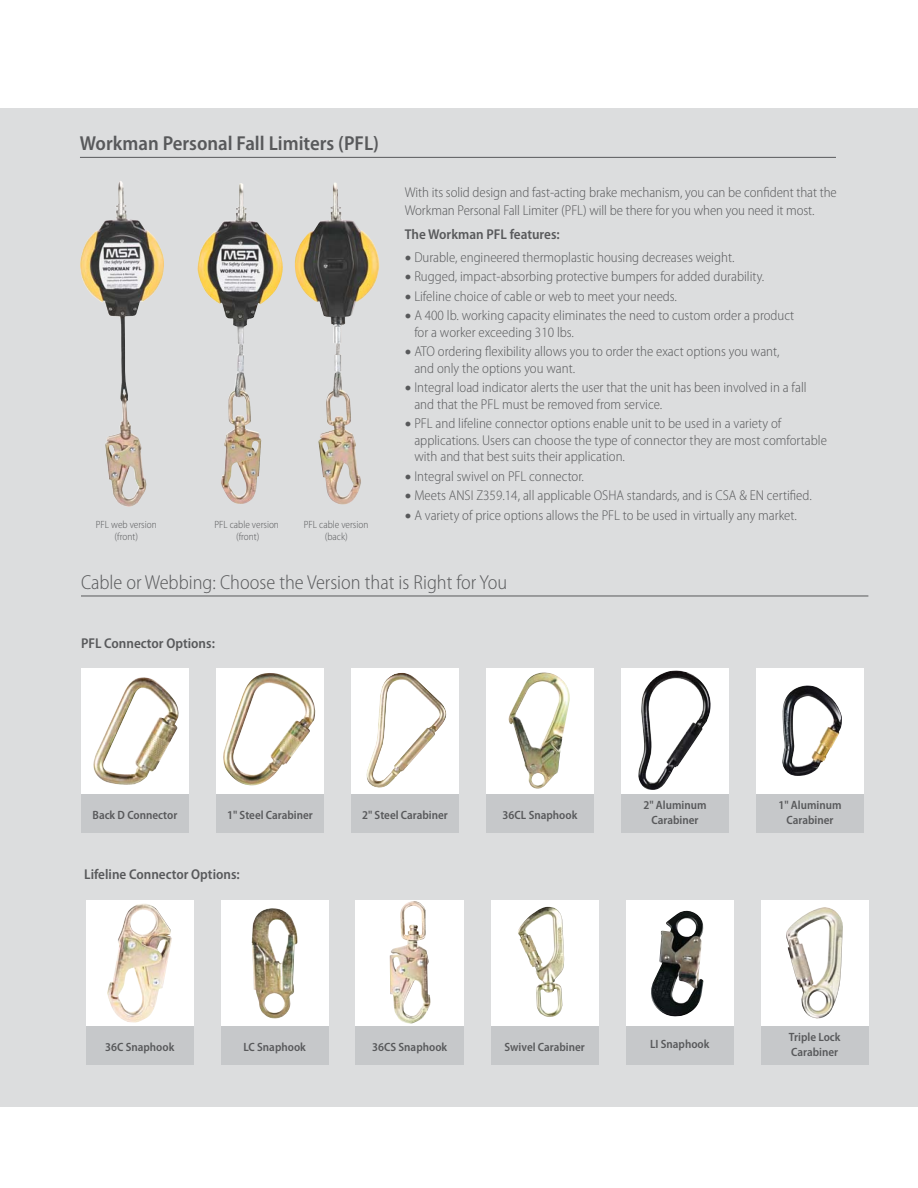
<style>
.page{position:relative;width:918px;height:1188px;background:#fff}
.page>*{position:absolute;margin:0;border:0;box-sizing:border-box;transform-origin:0 0}
.t1{font:300 semi-condensed 20.25px "Myriad Pro";color:#58595b}
.t2{font:600 semi-condensed 20.25px "Myriad Pro";color:#58595b}
.t3{font:300 semi-condensed 14.25px/16.5px "Myriad Pro";color:#58595b}
.t4{font:600 semi-condensed 14.25px "Myriad Pro";color:#58595b}
.t5{font:600 semi-condensed 12px/15px "Myriad Pro";color:#58595b;text-align:center}
.t6{font:300 semi-condensed 10.5px "Myriad Pro";color:#58595b}
.s1{font-size:27px}
</style>
<div class="page">
<div style="left:0;top:108px;width:918px;height:999px;background:#dcddde"></div>
<hr style="left:80px;top:157px;width:756px;height:1px;background:#58595b">
<img style="left:80px;top:181px;width:84px;height:326px">
<img style="left:244px;top:208px;width:31px;height:34px">
<img style="left:295px;top:182px;width:85px;height:323px">
<hr style="left:81px;top:596px;width:787px;height:1px;background:#58595b">
<div style="left:81px;top:794px;width:108px;height:39px;background:#c6c8ca"></div>
<svg style="left:81px;top:668px;width:108px;height:126px;background:#eeebe4"></svg>
<img style="left:96px;top:771px;width:54px;height:14px">
<div style="left:216px;top:794px;width:108px;height:39px;background:#c6c8ca"></div>
<div style="left:216px;top:668px;width:108px;height:126px;background:#fff"></div>
<img style="left:223px;top:673px;width:93px;height:113px">
<div style="left:351px;top:794px;width:108px;height:39px;background:#c6c8ca"></div>
<div style="left:351px;top:668px;width:108px;height:126px;background:#fff"></div>
<img style="left:366px;top:672px;width:81px;height:116px">
<div style="left:486px;top:794px;width:108px;height:39px;background:#c6c8ca"></div>
<div style="left:486px;top:668px;width:108px;height:126px;background:#fff"></div>
<img style="left:508px;top:672px;width:62px;height:117px">
<div style="left:621px;top:794px;width:108px;height:39px;background:#c6c8ca"></div>
<div style="left:621px;top:668px;width:108px;height:126px;background:#fff"></div>
<img style="left:638px;top:670px;width:73px;height:120px">
<div style="left:756px;top:794px;width:108px;height:39px;background:#c6c8ca"></div>
<div style="left:756px;top:668px;width:108px;height:126px;background:#fff"></div>
<img style="left:782px;top:685px;width:60px;height:91px">
<div style="left:86px;top:1026px;width:108px;height:39px;background:#c6c8ca"></div>
<div style="left:86px;top:900px;width:108px;height:126px;background:#fff"></div>
<img style="left:107px;top:904px;width:65px;height:119px">
<div style="left:221px;top:1026px;width:108px;height:39px;background:#c6c8ca"></div>
<div style="left:221px;top:900px;width:108px;height:126px;background:#fff"></div>
<img style="left:252px;top:908px;width:46px;height:111px">
<div style="left:356px;top:1026px;width:108px;height:39px;background:#c6c8ca"></div>
<div style="left:356px;top:900px;width:108px;height:126px;background:#fff"></div>
<img style="left:390px;top:901px;width:41px;height:123px">
<div style="left:491px;top:1026px;width:108px;height:39px;background:#c6c8ca"></div>
<div style="left:491px;top:900px;width:108px;height:126px;background:#fff"></div>
<img style="left:518px;top:907px;width:46px;height:110px">
<div style="left:626px;top:1026px;width:108px;height:39px;background:#c6c8ca"></div>
<div style="left:626px;top:900px;width:108px;height:126px;background:#fff"></div>
<img style="left:651px;top:910px;width:53px;height:107px">
<div style="left:761px;top:1026px;width:108px;height:39px;background:#c6c8ca"></div>
<div style="left:761px;top:900px;width:108px;height:126px;background:#fff"></div>
<img style="left:786px;top:907px;width:57px;height:111px">
<h1 class="t2" style="left:80px;top:136px;width:301px">Workman Personal Fall Limiters (PFL)</h1>
<p class="t6" style="left:96px;top:521px;width:62px">PFL web version</p>
<p class="t6" style="left:214px;top:521px;width:66px">PFL cable version</p>
<p class="t6" style="left:304px;top:521px;width:66px">PFL cable version</p>
<p class="t6" style="left:115px;top:533px;width:25px">(front)</p>
<p class="t6" style="left:236px;top:533px;width:25px">(front)</p>
<p class="t6" style="left:325px;top:533px;width:24px">(back)</p>
<p class="t3" style="left:405px;top:185px;width:434px;line-height:18px">With its solid design and fast-acting brake mechanism, you can be confident that the<br>Workman Personal Fall Limiter (PFL) will be there for you when you need it most.</p>
<p class="t4" style="left:405px;top:229px;width:156px">The Workman PFL features:</p>
<p class="t3" style="left:405px;top:250px;width:331px"><span class="s1">•</span> Durable, engineered thermoplastic housing decreases weight.</p>
<p class="t3" style="left:405px;top:270px;width:361px"><span class="s1">•</span> Rugged, impact-absorbing protective bumpers for added durability.</p>
<p class="t3" style="left:405px;top:289px;width:274px"><span class="s1">•</span> Lifeline choice of cable or web to meet your needs.</p>
<p class="t3" style="left:414px;top:309px;width:381px;text-indent:-10px"><span class="s1">•</span> A 400 lb. working capacity eliminates the need to custom order a product for a worker exceeding 310 lbs.</p>
<p class="t3" style="left:414px;top:345px;width:367px;text-indent:-10px"><span class="s1">•</span> ATO ordering flexibility allows you to order the exact options you want, and only the options you want.</p>
<p class="t3" style="left:414px;top:381px;width:394px;text-indent:-10px"><span class="s1">•</span> Integral load indicator alerts the user that the unit has been involved in a fall and that the PFL must be removed from service.</p>
<p class="t3" style="left:414px;top:417px;width:414px;text-indent:-10px"><span class="s1">•</span> PFL and lifeline connector options enable unit to be used in a variety of applications. Users can choose the type of connector they are most comfortable with and that best suits their application.</p>
<p class="t3" style="left:405px;top:469px;width:181px"><span class="s1">•</span> Integral swivel on PFL connector.</p>
<p class="t3" style="left:405px;top:489px;width:408px"><span class="s1">•</span> Meets ANSI Z359.14, all applicable OSHA standards, and is CSA &amp; EN certified.</p>
<p class="t3" style="left:405px;top:508px;width:394px"><span class="s1">•</span> A variety of price options allows the PFL to be used in virtually any market.</p>
<h1 class="t1" style="left:81px;top:575px;width:428px">Cable or Webbing: Choose the Version that is Right for You</h1>
<p class="t4" style="left:81px;top:637px;width:135px">PFL Connector Options:</p>
<p class="t5" style="left:93px;top:809px;width:86px">Back D Connector</p>
<p class="t5" style="left:227px;top:809px;width:87px">1" Steel Carabiner</p>
<p class="t5" style="left:362px;top:809px;width:87px">2" Steel Carabiner</p>
<p class="t5" style="left:503px;top:809px;width:76px">36CL Snaphook</p>
<p class="t5" style="left:643px;top:799px;width:65px">2" Aluminum<br>Carabiner</p>
<p class="t5" style="left:778px;top:799px;width:65px">1" Aluminum<br>Carabiner</p>
<p class="t4" style="left:84px;top:869px;width:157px">Lifeline Connector Options:</p>
<p class="t5" style="left:105px;top:1041px;width:71px">36C Snaphook</p>
<p class="t5" style="left:244px;top:1041px;width:64px">LC Snaphook</p>
<p class="t5" style="left:372px;top:1041px;width:76px">36CS Snaphook</p>
<p class="t5" style="left:505px;top:1041px;width:82px">Swivel Carabiner</p>
<p class="t5" style="left:650px;top:1038px;width:61px">LI Snaphook</p>
<p class="t5" style="left:789px;top:1031px;width:53px;text-align:left">Triple Lock<br>Carabiner</p>
</div>
